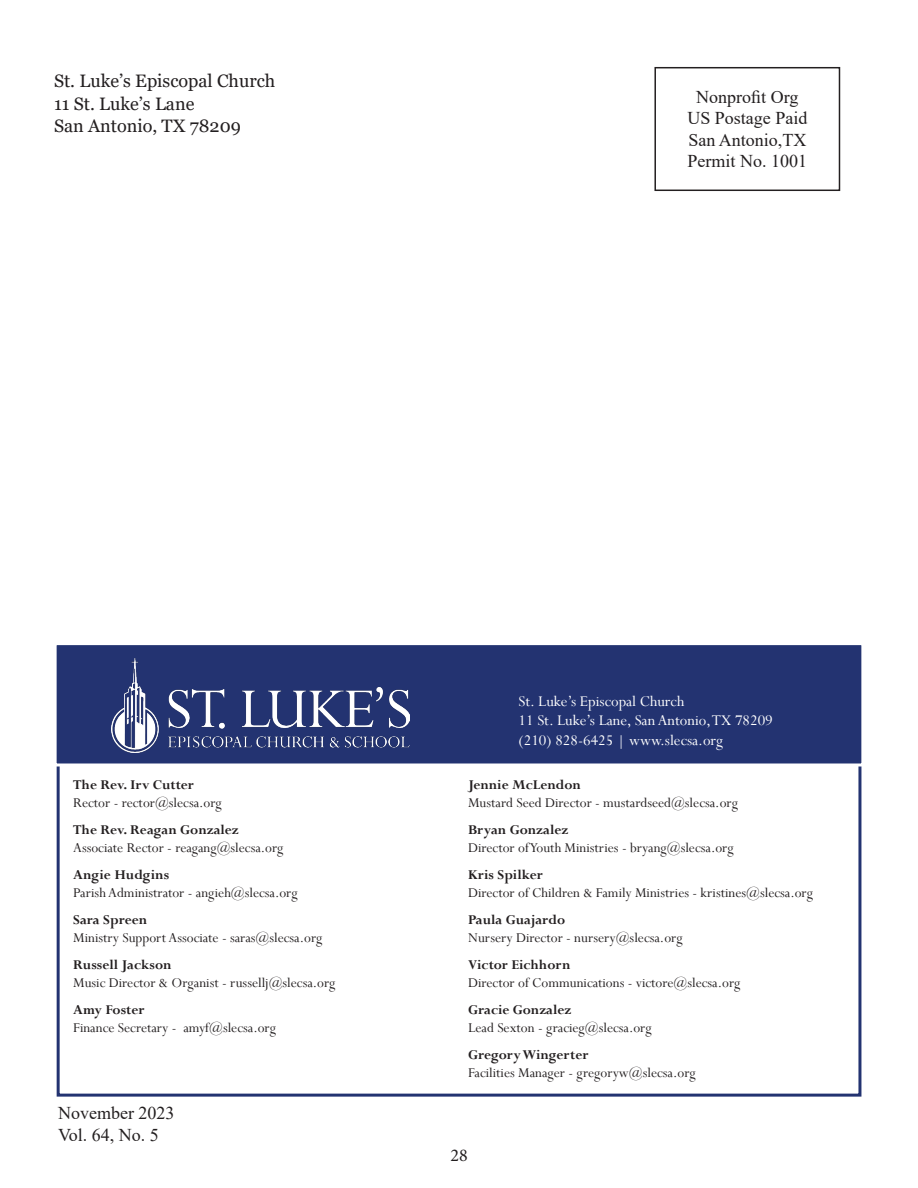
<style>
.page{position:relative;width:918px;height:1188px;background:#fff}
.page>*{position:absolute;margin:0;border:0;box-sizing:border-box;transform-origin:0 0}
.t1{font:18px/21.6px "Times New Roman";color:#231f20}
.Body_Gerogia_12_lead_18{font:18px "Georgia";color:#231f20}
.t2{font:18px "Minion Pro";color:#231f20}
.t3{font:16.5px "Perpetua";color:#fff}
.t4{font:15px/18px "Perpetua";color:#231f20}
.t5{font:700 15px "Perpetua";color:#231f20}
.s1{font-weight:700}
</style>
<div class="page">
<div style="left:654px;top:67px;width:186px;height:124px;border:2px solid #231f20"></div>
<div style="left:57px;top:756px;width:804px;height:341px;border:3px solid #233371"></div>
<div style="left:55px;top:644px;width:808px;height:121px;background:#233371"></div>
<div style="left:54px;top:642px;width:810px;height:124px;border:3px solid #fff"></div>
<img style="left:112px;top:659px;width:298px;height:94px">
<p class="Body_Gerogia_12_lead_18" style="left:54px;top:70px;width:223px">St. Luke’s Episcopal Church</p>
<p class="Body_Gerogia_12_lead_18" style="left:54px;top:92px;width:142px">11 St. Luke’s Lane</p>
<p class="Body_Gerogia_12_lead_18" style="left:54px;top:115px;width:188px">San Antonio, TX 78209</p>
<p class="t1" style="left:696px;top:85px;width:104px">Nonprofit Org</p>
<p class="t1" style="left:687px;top:107px;width:122px">US Postage Paid</p>
<p class="t1" style="left:688px;top:128px;width:120px">San Antonio,TX</p>
<p class="t1" style="left:688px;top:150px;width:121px">Permit No. 1001</p>
<p class="t4" style="left:73px;top:775px;width:150px"><span class="s1">The Rev. Irv Cutter<br></span>Rector - rector@slecsa.org</p>
<p class="t4" style="left:73px;top:820px;width:212px"><span class="s1">The Rev. Reagan Gonzalez<br></span>Associate Rector - reagang@slecsa.org</p>
<p class="t4" style="left:73px;top:865px;width:226px"><span class="s1">Angie Hudgins<br></span>Parish Administrator - angieh@slecsa.org</p>
<p class="t5" style="left:73px;top:910px;width:76px">Sara Spreen</p>
<p class="t4" style="left:73px;top:928px;width:251px">Ministry Support Associate - saras@slecsa.org</p>
<p class="t4" style="left:73px;top:955px;width:264px"><span class="s1">Russell Jackson<br></span>Music Director &amp; Organist - russellj@slecsa.org</p>
<p class="t4" style="left:73px;top:1000px;width:204px"><span class="s1">Amy Foster<br></span>Finance Secretary - amyf@slecsa.org</p>
<p class="t1" style="left:58px;top:1102px;width:118px">November 2023<br>Vol. 64, No. 5</p>
<p class="t3" style="left:519px;top:691px;width:167px">St. Luke’s Episcopal Church</p>
<p class="t3" style="left:519px;top:710px;width:256px">11 St. Luke’s Lane, San Antonio, TX 78209</p>
<p class="t3" style="left:519px;top:730px;width:206px">(210) 828-6425 | www.slecsa.org</p>
<p class="t4" style="left:468px;top:775px;width:271px"><span class="s1">Jennie McLendon<br></span>Mustard Seed Director - mustardseed@slecsa.org</p>
<p class="t4" style="left:468px;top:820px;width:267px"><span class="s1">Bryan Gonzalez<br></span>Director of Youth Ministries - bryang@slecsa.org</p>
<p class="t4" style="left:468px;top:865px;width:346px"><span class="s1">Kris Spilker<br></span>Director of Children &amp; Family Ministries - kristines@slecsa.org</p>
<p class="t5" style="left:468px;top:910px;width:99px">Paula Guajardo</p>
<p class="t4" style="left:468px;top:928px;width:216px">Nursery Director - nursery@slecsa.org</p>
<p class="t4" style="left:468px;top:955px;width:274px"><span class="s1">Victor Eichhorn<br></span>Director of Communications - victore@slecsa.org</p>
<p class="t4" style="left:468px;top:1000px;width:185px"><span class="s1">Gracie Gonzalez<br></span>Lead Sexton - gracieg@slecsa.org</p>
<p class="t4" style="left:468px;top:1045px;width:229px"><span class="s1">Gregory Wingerter<br></span>Facilities Manager - gregoryw@slecsa.org</p>
<p class="t2" style="left:450px;top:1143px;width:19px">28</p>
</div>
